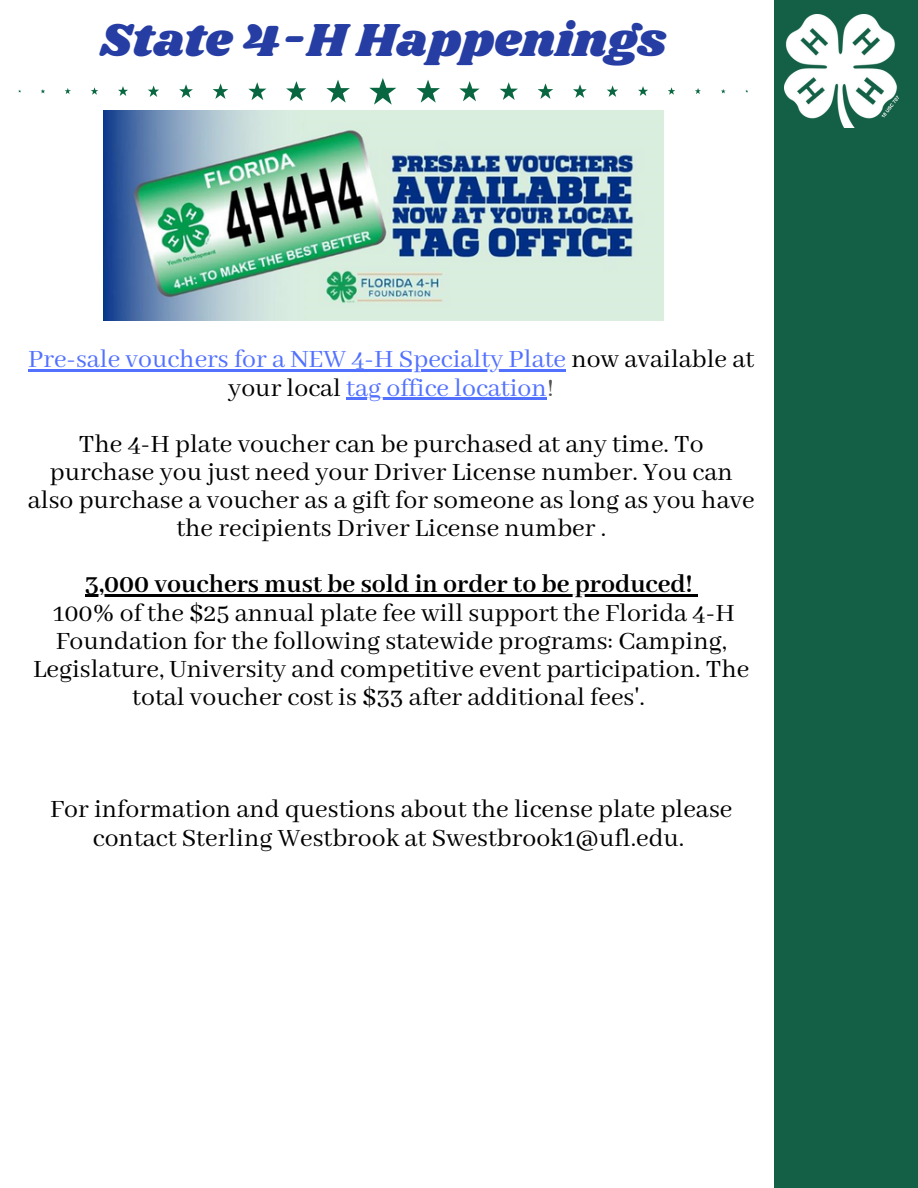
<style>
.page{position:relative;width:918px;height:1188px;background:#fff}
.page>*{position:absolute;margin:0;border:0;box-sizing:border-box;transform-origin:0 0}
.t1{font:48px "Shrikhand";color:#263ea3}
.t2{font:27.75px/28.2px "Abhaya Libre";color:#000;text-align:center}
.t3{font:27.75px/28.2px "Abhaya Libre";color:#5271ff;text-align:center}
.t4{font:700 27.75px "Abhaya Libre";color:#000}
.s1{color:#000}
.s2{color:#545454}
</style>
<div class="page">
<div style="left:774px;top:0;width:144px;height:1188px;background:#136046"></div>
<img style="left:785px;top:15px;width:113px;height:112px">
<img style="left:103px;top:111px;width:561px;height:210px">
<hr style="left:28px;top:370px;width:538px;height:2px;background:#5271ff">
<hr style="left:346px;top:398px;width:201px;height:2px;background:#5271ff">
<hr style="left:85px;top:595px;width:608px;height:2px;background:#000">
<svg style="left:18px;top:78px;width:730px;height:27px"></svg>
<p class="t1" style="left:100px;top:7px;width:568px">State 4-H Happenings</p>
<p class="t3" style="left:28px;top:346px;width:727px">Pre-sale vouchers for a NEW 4-H Specialty Plate <span class="s1">now available at your local</span> tag office location<span class="s2">!</span></p>
<p class="t2" style="left:28px;top:431px;width:729px">The 4-H plate voucher can be purchased at any time. To purchase you just need your Driver License number. You can also purchase a voucher as a gift for someone as long as you have the recipients Driver License number .</p>
<p class="t4" style="left:85px;top:569px;width:609px">3,000 vouchers must be sold in order to be produced!</p>
<p class="t2" style="left:33px;top:600px;width:718px">100% of the $25 annual plate fee will support the Florida 4-H Foundation for the following statewide programs: Camping, Legislature, University and competitive event participation. The total voucher cost is $33 after additional fees'.</p>
<p class="t2" style="left:50px;top:796px;width:684px">For information and questions about the license plate please contact Sterling Westbrook at Swestbrook1@ufl.edu.</p>
</div>
